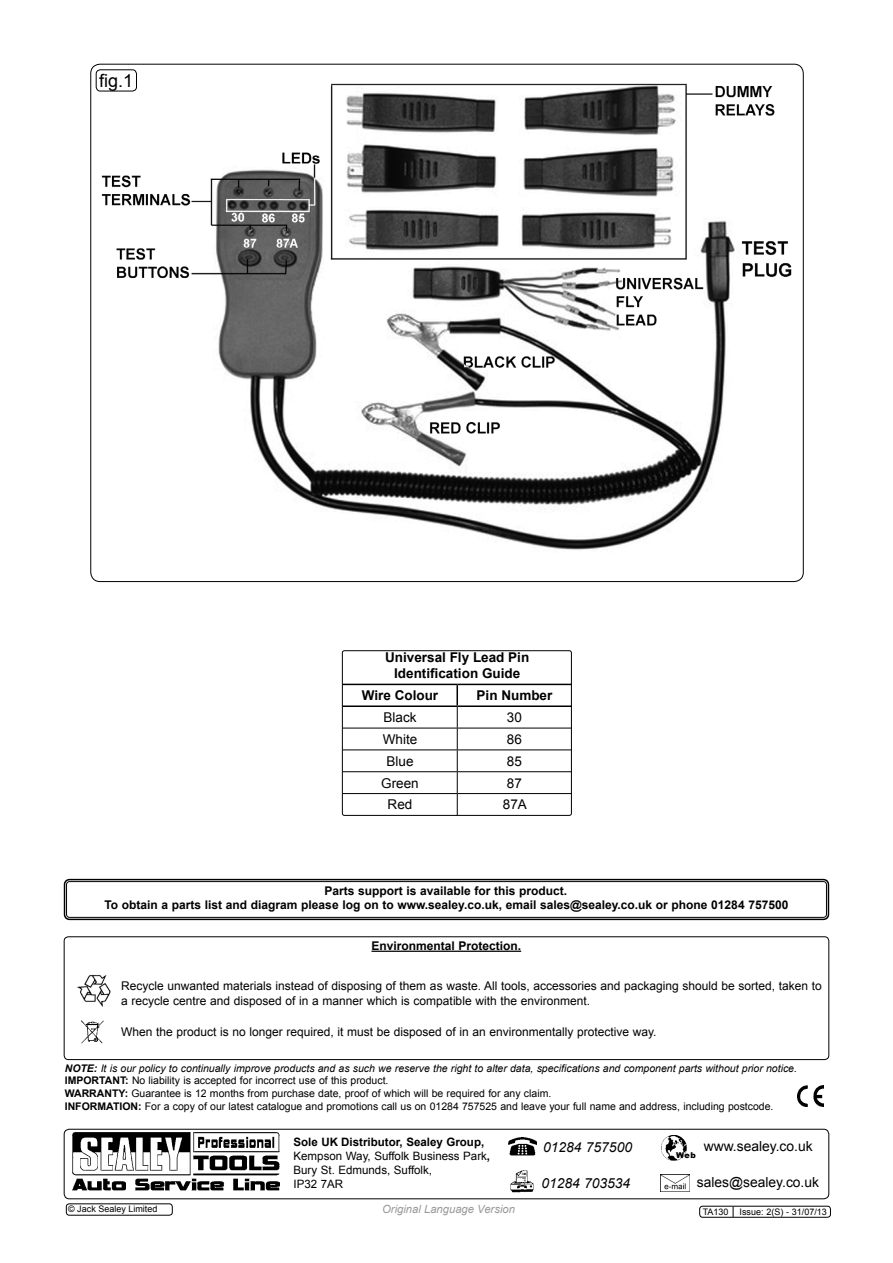
<style>
.page{position:relative;width:893px;height:1263px;background:#fff}
.page>*{position:absolute;margin:0;border:0;box-sizing:border-box;transform-origin:0 0}
.t1{font:18px "Arial";color:#000}
.t2{font:13.8px "Arial";color:#000}
.t3{font:italic 13.8px "Arial";color:#000}
.t4{font:700 13.5px/16.2px "Arial";color:#000;text-align:center}
.t5{font:13.5px "Arial";color:#000}
.t6{font:12px/14.4px "Arial";color:#000}
.t7{font:700 12px/14.4px "Arial";color:#000;text-align:center}
.t8{font:11.55px/13.8px "Arial";color:#000}
.t9{font:italic 11.25px "Arial";color:#98999b}
.t10{font:10.5px "Arial";color:#000}
.t11{font:italic 10.5px/12.6px "Arial";color:#000}
.t12{font:700 10.5px "Arial";color:#000}
.t13{font:italic 700 10.5px "Arial";color:#000}
.t14{font:9px "Arial";color:#000}
.t15{font:900 8.1px "Arial";color:#000}
.s1{font-weight:700}
.s2{font-weight:700;font-style:normal}
</style>
<div class="page">
<img style="left:91px;top:64px;width:712px;height:486px">
<div style="left:96px;top:69px;width:41px;height:22px;border:1px solid #000;border-radius:4px"></div>
<hr style="left:371px;top:951px;width:150px;height:1px;background:#000">
<div style="left:64px;top:936px;width:765px;height:124px;border:1px solid #000;border-radius:4px"></div>
<img style="left:77px;top:974px;width:34px;height:33px">
<img style="left:81px;top:1020px;width:23px;height:24px">
<div style="left:699px;top:1206px;width:132px;height:11px;border:1px solid #000;border-radius:3px"></div>
<div style="left:64px;top:1129px;width:765px;height:70px;border:1px solid #000;border-radius:5px"></div>
<img style="left:72px;top:1132px;width:207px;height:59px">
<img style="left:510px;top:1170px;width:24px;height:22px">
<img style="left:508px;top:1137px;width:29px;height:19px">
<img style="left:660px;top:1134px;width:27px;height:28px;border-radius:14px">
<img style="left:797px;top:1086px;width:27px;height:21px">
<img style="left:661px;top:1174px;width:28px;height:18px">
<hr style="left:343px;top:728px;width:114px;height:1px;background:#000">
<hr style="left:457px;top:728px;width:115px;height:1px;background:#000">
<hr style="left:343px;top:749px;width:114px;height:1px;background:#000">
<hr style="left:457px;top:749px;width:115px;height:1px;background:#000">
<hr style="left:343px;top:771px;width:114px;height:1px;background:#000">
<hr style="left:457px;top:771px;width:115px;height:1px;background:#000">
<hr style="left:343px;top:793px;width:114px;height:1px;background:#000">
<hr style="left:457px;top:793px;width:115px;height:1px;background:#000">
<svg style="left:457px;top:707px;width:1px;height:107px"></svg>
<hr style="left:343px;top:684px;width:114px;height:1px;background:#000">
<hr style="left:457px;top:684px;width:115px;height:1px;background:#000">
<hr style="left:456px;top:685px;width:2px;height:20px;background:#000">
<hr style="left:343px;top:705px;width:114px;height:2px;background:#000">
<hr style="left:457px;top:705px;width:115px;height:2px;background:#000">
<div style="left:342px;top:650px;width:230px;height:166px;border:1px solid #000;border-radius:2px"></div>
<div style="left:64px;top:879px;width:765px;height:41px;border:2px solid #000;border-radius:5px"></div>
<div style="left:66px;top:881px;width:761px;height:37px;border:1px solid #000;border-radius:3px"></div>
<div style="left:66px;top:1203px;width:107px;height:12px;border:1px solid #000;border-radius:3px"></div>
<h1 class="t1" style="left:99px;top:68px;width:36px">fig.1</h1>
<p class="t4" style="left:385px;top:650px;width:146px">Universal Fly Lead Pin<br>Identification Guide</p>
<p class="t4" style="left:362px;top:688px;width:78px">Wire Colour</p>
<p class="t4" style="left:477px;top:688px;width:77px">Pin Number</p>
<p class="t5" style="left:383px;top:708px;width:35px">Black</p>
<p class="t5" style="left:507px;top:708px;width:17px">30</p>
<p class="t5" style="left:383px;top:730px;width:36px">White</p>
<p class="t5" style="left:507px;top:730px;width:17px">86</p>
<p class="t5" style="left:386px;top:752px;width:29px">Blue</p>
<p class="t5" style="left:507px;top:752px;width:17px">85</p>
<p class="t5" style="left:381px;top:774px;width:39px">Green</p>
<p class="t5" style="left:507px;top:774px;width:17px">87</p>
<p class="t5" style="left:388px;top:796px;width:26px">Red</p>
<p class="t5" style="left:503px;top:796px;width:26px">87A</p>
<p class="t7" style="left:104px;top:884px;width:685px">Parts support is available for this product.<br>To obtain a parts list and diagram please log on to www.sealey.co.uk, email sales@sealey.co.uk or phone 01284 757500</p>
<p class="t7" style="left:371px;top:939px;width:151px">Environmental Protection.</p>
<p class="t6" style="left:121px;top:979px;width:702px;text-indent:9px">ecycle unwanted materials instead of disposing of them as waste. All tools, accessories and packaging should be sorted, taken to a recycle centre and disposed of in a manner which is compatible with the environment.</p>
<p class="t6" style="left:121px;top:1025px;width:537px">When the product is no longer required, it must be disposed of in an environmentally protective way.</p>
<p class="t6" style="left:67px;top:979px;width:33px">R</p>
<p class="t13" style="left:65px;top:1061px;width:9px">NOT</p>
<p class="t11" style="left:65px;top:1062px;width:734px;text-indent:22px"><span class="s1">E:</span> It is our policy to continually improve products and as such we reserve the right to alter data, specifications and component parts without prior notice.<br><span class="s2">IMPORTANT</span></p>
<p class="t10" style="left:125px;top:1074px;width:265px"><span class="s1">:</span> No liability is accepted for incorrect use of this product.</p>
<p class="t12" style="left:65px;top:1086px;width:18px">WARRANTY</p>
<p class="t10" style="left:125px;top:1086px;width:428px"><span class="s1">:</span> Guarantee is 12 months from purchase date, proof of which will be required for any claim.</p>
<p class="t12" style="left:65px;top:1099px;width:8px">INFOR</p>
<p class="t12" style="left:97px;top:1099px;width:16px">MATION</p>
<p class="t10" style="left:138px;top:1099px;width:637px"><span class="s1">:</span> For a copy of our latest catalogue and promotions call us on 01284 757525 and leave your full name and address, including postcode.</p>
<p class="t14" style="left:68px;top:1203px;width:91px">© Jack Sealey Limited</p>
<p class="t8" style="left:294px;top:1135px;width:198px"><span class="s1">Sole UK Distributor, Sealey Group,<br></span>Kempson Way, Suffolk Business Park<span class="s1">,<br></span>Bury St. Edmunds, Suffolk,<br>IP32 7AR</p>
<p class="t3" style="left:543px;top:1138px;width:90px">01284 757500</p>
<p class="t2" style="left:704px;top:1137px;width:110px">www.sealey.co.uk</p>
<p class="t15" style="left:676px;top:1149px;width:21px">Web</p>
<p class="t3" style="left:541px;top:1174px;width:90px">01284 703534</p>
<p class="t2" style="left:697px;top:1173px;width:124px">sales@sealey.co.uk</p>
<p class="t9" style="left:382px;top:1201px;width:134px">Original Language Version</p>
<p class="t14" style="left:703px;top:1206px;width:126px">TA130 Issue: 2(S) - 31/07/13</p>
</div>
